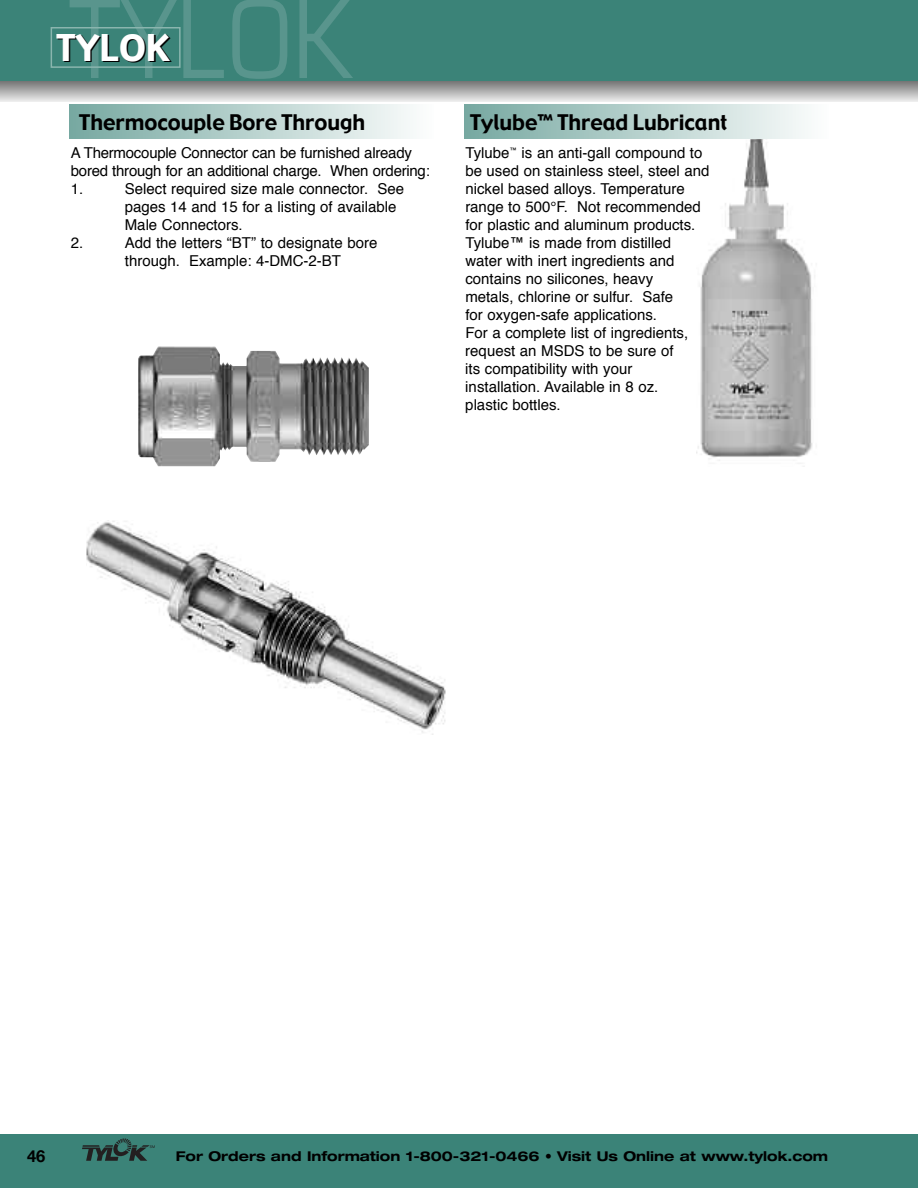
<style>
.page{position:relative;width:918px;height:1188px;background:#fff}
.page>*{position:absolute;margin:0;border:0;box-sizing:border-box;transform-origin:0 0}
.t1{font:condensed 108px "Eurostile";color:#59958d}
.t2{font:36px "Gadget";color:#fff}
.t3{font:21px "Gadget";color:#000}
.t4{font:700 16.5px "Helvetica Neue";color:#000}
.t5{font:15px/18px "Helvetica";color:#000}
.t6{font:700 expanded 13.5px "Helvetica Neue";color:#000}
</style>
<div class="page">
<img style="left:697px;top:138px;width:116px;height:323px">
<div style="left:69px;top:104px;width:365px;height:34px;background:linear-gradient(to right,#76a8a1,#fdfefe)"></div>
<div style="left:464px;top:104px;width:365px;height:34px;background:linear-gradient(to right,#76a8a1,#fdfefe)"></div>
<img style="left:138px;top:346px;width:231px;height:120px">
<img style="left:86px;top:521px;width:360px;height:212px">
<div style="left:0;top:1134px;width:918px;height:54px;background:#3b8378"></div>
<svg style="left:0;top:81px;width:918px;height:21px;background:#b1b1b1"></svg>
<div style="left:0;top:0;width:918px;height:81px;background:#3b8378"></div>
<div style="left:51px;top:27px;width:130px;height:41px;border:2px solid #8ab5ae"></div>
<svg style="left:82px;top:1139px;width:73px;height:22px"></svg>
<h1 class="t1" style="left:69px;top:0;width:284px">TYLOK</h1>
<h2 class="t2" style="left:56px;top:25px;width:115px">TYLOK</h2>
<h3 class="t3" style="left:79px;top:109px;width:288px">Thermocouple Bore Through</h3>
<h3 class="t3" style="left:470px;top:109px;width:258px">Tylube™ Thread Lubricant</h3>
<p class="t5" style="left:71px;top:145px;width:361px">A Thermocouple Connector can be furnished already bored through for an additional charge. When ordering:<br>1.</p>
<p class="t5" style="left:125px;top:181px;width:281px">Select required size male connector. See pages 14 and 15 for a listing of available<br>Male Connectors.</p>
<p class="t5" style="left:71px;top:235px;width:14px">2.</p>
<p class="t5" style="left:125px;top:235px;width:254px">Add the letters “BT” to designate bore through. Example: 4-DMC-2-BT</p>
<p class="t5" style="left:465px;top:145px;width:246px">Tylube<sup>™</sup> is an anti-gall compound to be used on stainless steel, steel and nickel based alloys. Temperature range to 500°F. Not recommended for plastic and aluminum products.<br>Tylube™ is made from distilled water with inert ingredients and contains no silicones, heavy<br>metals, chlorine or sulfur. Safe<br>for oxygen-safe applications.<br>For a complete list of ingredients, request an MSDS to be sure of<br>its compatibility with your installation. Available in 8 oz.<br>plastic bottles.</p>
<p class="t4" style="left:27px;top:1146px;width:20px">46</p>
<p class="t6" style="left:176px;top:1152px;width:654px">For Orders and Information 1-800-321-0466 • Visit Us Online at www.tylok.com</p>
</div>
